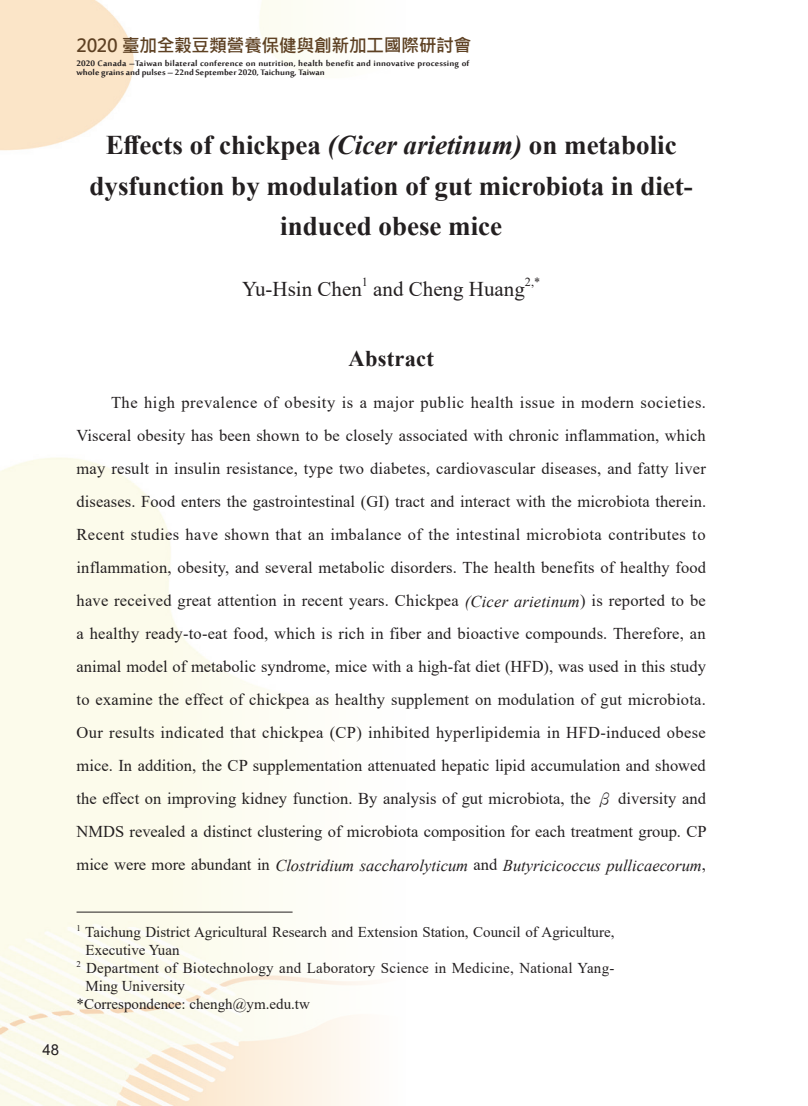
<style>
.page{position:relative;width:808px;height:1106px;background:#fff}
.page>*{position:absolute;margin:0;border:0;box-sizing:border-box;transform-origin:0 0}
.t1{font:700 27px/40.5px "Times New Roman";color:#231f20;text-align:center}
.t2{font:700 22.5px "Times New Roman";letter-spacing:.01em;color:#231f20}
.t3{font:21px "Times New Roman";color:#231f20}
.t4{font:700 18px "Microsoft Jheng Hei";letter-spacing:-.03em;color:#5e4123}
.t5{font:16.5px/33px "Times New Roman";color:#231f20;text-align:justify}
.t6{font:15px/18px "Times New Roman";color:#231f20}
.t7{font:15px "Arial";color:#231f20}
.t8{font:12.3px "Times New Roman";color:#231f20}
.t9{font:700 10.8px/9px "Sakkal Majalla";letter-spacing:.01em;color:#231f20;scale:1.06 1}
.t10{font:8.7px "Times New Roman";color:#231f20}
.s1{font-style:italic}
.s2{font-family:"P Ming Li U"}
</style>
<div class="page">
<img style="left:0;top:0;width:374px;height:1106px">
<hr style="left:77px;top:911px;width:216px;height:1px;background:#231f20">
<p class="t4" style="left:77px;top:34px;width:396px">2020 臺加全穀豆類營養保健與創新加工國際研討會</p>
<p class="t9" style="left:77px;top:59px;width:372px">2020 Canada –Taiwan bilateral conference on nutrition, health benefit and innovative processing of whole grains and pulses – 22nd September 2020, Taichung, Taiwan</p>
<h1 class="t1" style="left:90px;top:124px;width:605px">Effects of chickpea <span class="s1">(Cicer arietinum)</span> on metabolic dysfunction by modulation of gut microbiota in diet&shy;induced obese mice</h1>
<p class="t3" style="left:242px;top:274px;width:121px">Yu-Hsin Chen</p>
<p class="t8" style="left:362px;top:273px;width:8px">1</p>
<p class="t3" style="left:373px;top:274px;width:153px">and Cheng Huang</p>
<p class="t8" style="left:525px;top:273px;width:17px">2,*</p>
<h2 class="t2" style="left:349px;top:342px;width:87px">Abstract</h2>
<p class="t5" style="left:77px;top:385px;width:631px;text-indent:35px">The high prevalence of obesity is a major public health issue in modern societies.<br>Visceral obesity has been shown to be closely associated with chronic inflammation, which may result in insulin resistance, type two diabetes, cardiovascular diseases, and fatty liver diseases. Food enters the gastrointestinal (GI) tract and interact with the microbiota therein.<br>Recent studies have shown that an imbalance of the intestinal microbiota contributes to inflammation, obesity, and several metabolic disorders. The health benefits of healthy food have received great attention in recent years. Chickpea <span class="s1">(Cicer arietinum</span>) is reported to be a healthy ready-to-eat food, which is rich in fiber and bioactive compounds. Therefore, an animal model of metabolic syndrome, mice with a high-fat diet (HFD), was used in this study to examine the effect of chickpea as healthy supplement on modulation of gut microbiota.<br>Our results indicated that chickpea (CP) inhibited hyperlipidemia in HFD-induced obese mice. In addition, the CP supplementation attenuated hepatic lipid accumulation and showed the effect on improving kidney function. By analysis of gut microbiota, the <span class="s2">β</span> diversity and NMDS revealed a distinct clustering of microbiota composition for each treatment group. CP mice were more abundant in <span class="s1">Clostridium saccharolyticum</span> and <span class="s1">Butyricicoccus pullicaecorum</span>,</p>
<p class="t7" style="left:43px;top:1039px;width:18px">48</p>
<p class="t10" style="left:77px;top:921px;width:6px">1</p>
<p class="t6" style="left:85px;top:922px;width:531px">Taichung District Agricultural Research and Extension Station, Council of Agriculture,<br>Executive Yuan</p>
<p class="t10" style="left:77px;top:957px;width:6px">2</p>
<p class="t6" style="left:86px;top:958px;width:530px">Department of Biotechnology and Laboratory Science in Medicine, National Yang-</p>
<p class="t6" style="left:86px;top:976px;width:101px">Ming University</p>
<p class="t6" style="left:77px;top:994px;width:235px">*Correspondence: chengh@ym.edu.tw</p>
</div>
